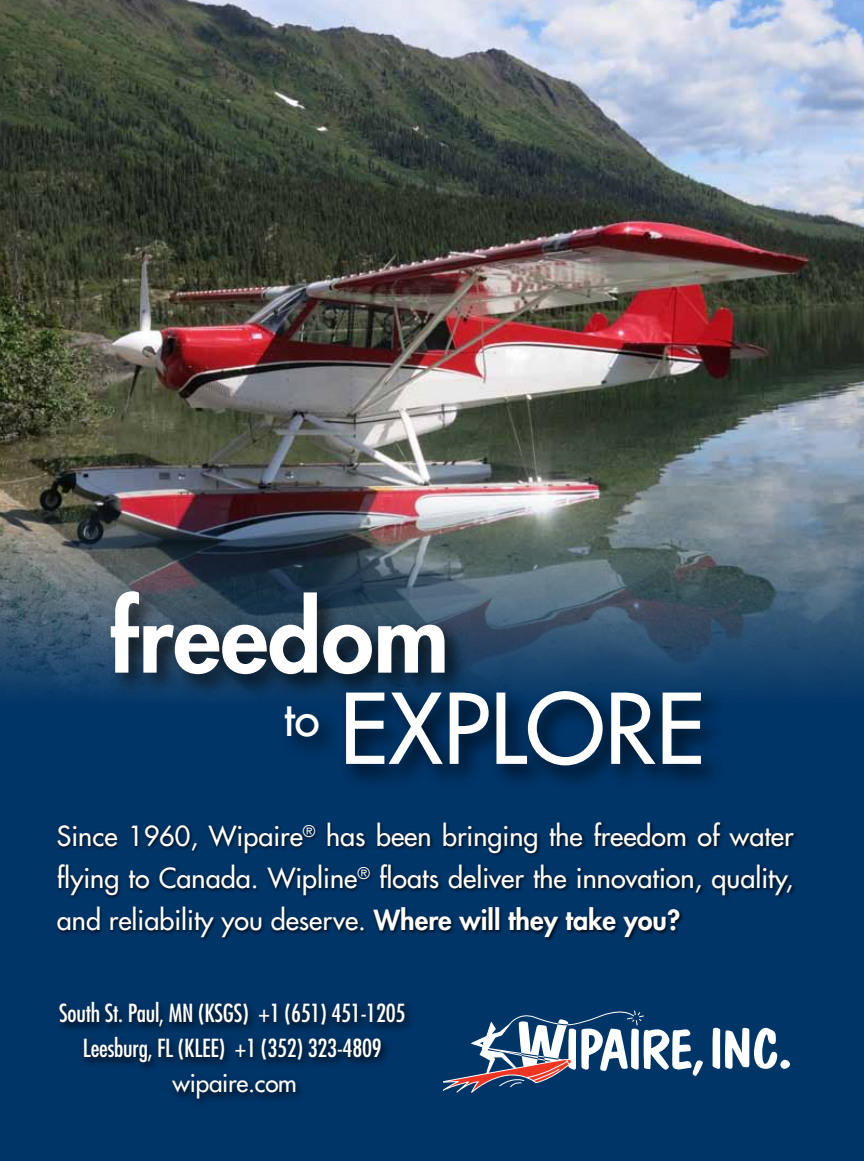
<style>
.page{position:relative;width:864px;height:1161px;background:#fff}
.page>*{position:absolute;margin:0;border:0;box-sizing:border-box;transform-origin:0 0}
.t1{font:800 94.65px/91.2px "Futura Std";color:#fff}
.t2{font:500 27px/42px "Futura Std";color:#fff;text-align:justify}
.t3{font:condensed 24.3px/34.7px "Futura Std";letter-spacing:-.01em;color:#fff;text-align:center}
.t4{font:500 24.3px "Futura Std";letter-spacing:-.01em;color:#fff}
.s1{font-weight:500}
.s2{font-weight:800}
</style>
<div class="page">
<img style="left:0;top:0;width:864px;height:378px">
<img style="left:0;top:378px;width:864px;height:783px">
<svg style="left:713px;top:1028px;width:64px;height:41px"></svg>
<div style="left:780px;top:1060px;width:10px;height:9px;background:#fff;border-radius:4px"></div>
<svg style="left:443px;top:1006px;width:260px;height:87px"></svg>
<div style="left:55px;top:999px;width:359px;height:110px;background:#000;opacity:.85"></div>
<div style="left:105px;top:585px;width:621px;height:205px;background:#000;opacity:.75"></div>
<div style="left:55px;top:821px;width:743px;height:121px;background:#000;opacity:.85"></div>
<h1 class="t1" style="left:284px;top:592px;width:423px;text-indent:-174px">freedom<br><sup>to</sup> <span class="s1">EXPLORE</span></h1>
<p class="t2" style="left:57px;top:815px;width:738px">Since 1960, Wipaire<sup>®</sup> has been bringing the freedom of water flying to Canada. Wipline<sup>®</sup> floats deliver the innovation, quality, and reliability you deserve. <span class="s2">Where will they take you?</span></p>
<p class="t3" style="left:59px;top:996px;width:348px">South St. Paul, MN (KSGS) +1 (651) 451-1205<br>Leesburg, FL (KLEE) +1 (352) 323-4809</p>
<p class="t4" style="left:173px;top:1067px;width:126px">wipaire.com</p>
</div>
